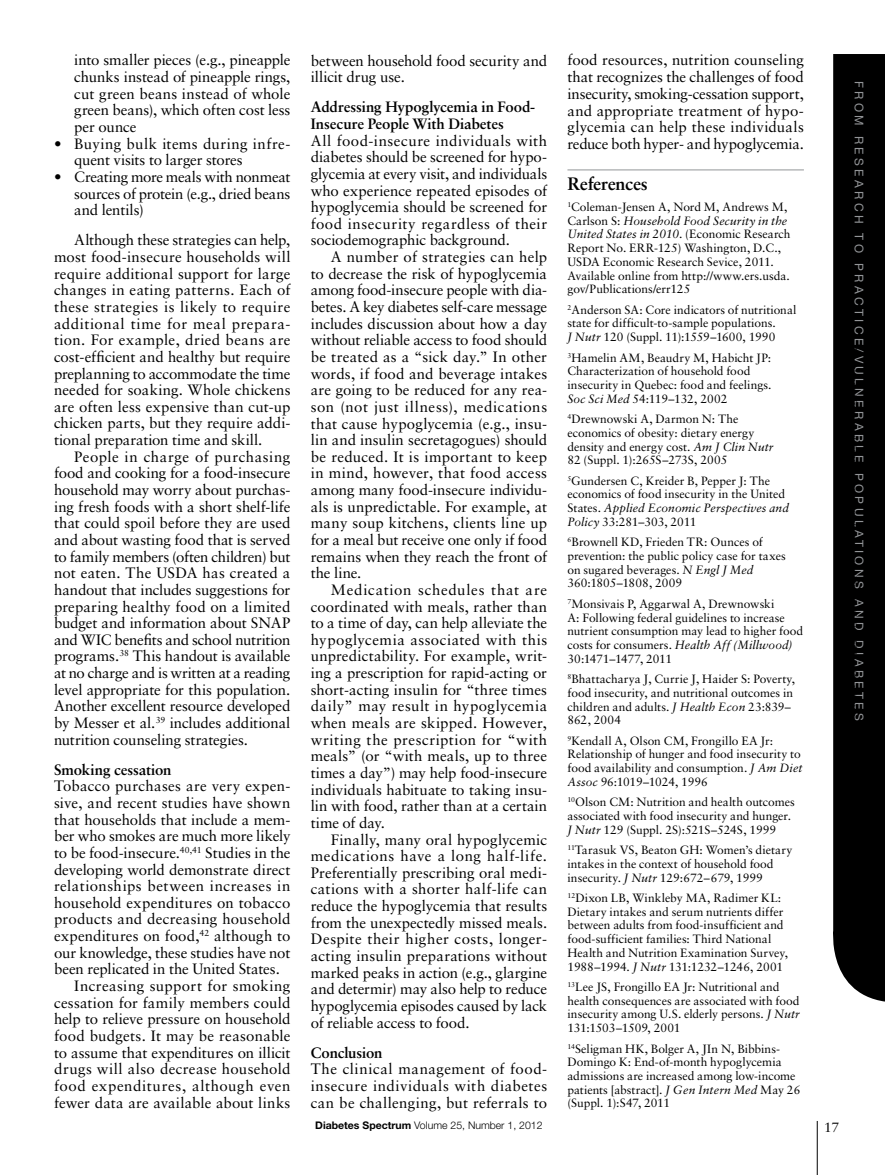
<style>
.page{position:relative;width:885px;height:1175px;background:#fff}
.page>*{position:absolute;margin:0;border:0;box-sizing:border-box;transform-origin:0 0}
.t1{font:700 18px "Sabon LT Std";letter-spacing:-.015em;color:#000}
.t2{font:15px/16.6px "Sabon LT Std";color:#000;text-align:justify}
.t3{font:700 15px/16.6px "Sabon LT Std";letter-spacing:-.005em;color:#000}
.t4{font:15px "Sabon LT Std";letter-spacing:.025em;color:#000}
.t5{font:15px "Sabon LT Std";letter-spacing:.035em;color:#000}
.t6{font:15px "Sabon LT Std";letter-spacing:.02em;color:#000}
.t7{font:15px "Sabon LT Std";letter-spacing:.04em;color:#000}
.t8{font:13.5px "Sabon LT Std";color:#000}
.t9{font:12px/13.6px "Sabon LT Std";color:#000}
.t10{font:12px "Helvetica Neue";letter-spacing:.28em;color:#939598}
.t11{font:300 10.5px "Helvetica Neue LT Std";color:#000}
.s1{font-style:italic}
.s2{font-weight:700}
</style>
<div class="page">
<hr style="left:816px;top:1120px;width:1px;height:54px;background:#000">
<svg style="left:833px;top:54px;width:51px;height:948px;background:#070707"></svg>
<hr style="left:567px;top:169px;width:236px;height:1px;background:#939598">
<p class="t2" style="left:74px;top:52px;width:217px">into smaller pieces (e.g., pineapple chunks instead of pineapple rings, cut green beans instead of whole green beans), which often cost less per ounce</p>
<p class="t2" style="left:74px;top:135px;width:217px;text-indent:-20px">• Buying bulk items during infre&shy;quent visits to larger stores</p>
<p class="t2" style="left:74px;top:168px;width:217px;text-indent:-20px">• Creating more meals with nonmeat sources of protein (e.g., dried beans and lentils)</p>
<p class="t2" style="left:54px;top:232px;width:238px;text-indent:20px">Although these strategies can help, most food-insecure households will require additional support for large changes in eating patterns. Each of these strategies is likely to require additional time for meal prepara&shy;tion. For example, dried beans are cost-efficient and healthy but require preplanning to accommodate the time needed for soaking. Whole chickens are often less expensive than cut-up chicken parts, but they require addi&shy;tional preparation time and skill.</p>
<p class="t2" style="left:54px;top:448px;width:238px;text-indent:20px">People in charge of purchasing food and cooking for a food-insecure household may worry about purchas&shy;ing fresh foods with a short shelf-life that could spoil before they are used and about wasting food that is served to family members (often children) but not eaten. The USDA has created a handout that includes suggestions for preparing healthy food on a limited budget and information about SNAP and WIC benefits and school nutrition programs.<sup>38</sup> This handout is available at no charge and is written at a reading level appropriate for this population.<br>Another excellent resource developed by Messer et al.<sup>39</sup> includes additional nutrition counseling strategies.</p>
<p class="t3" style="left:54px;top:760px;width:119px">Smoking cessation</p>
<p class="t6" style="left:54px;top:777px;width:238px">Tobacco purchases are very expen-</p>
<p class="t2" style="left:54px;top:794px;width:238px">sive, and recent studies have shown</p>
<p class="t2" style="left:54px;top:811px;width:238px">that households that include a mem-</p>
<p class="t2" style="left:54px;top:827px;width:238px">ber who smokes are much more likely</p>
<p class="t2" style="left:54px;top:844px;width:238px">to be food-insecure.<sup>40,41</sup> Studies in the</p>
<p class="t2" style="left:54px;top:860px;width:238px">developing world demonstrate direct</p>
<p class="t5" style="left:54px;top:877px;width:238px">relationships between increases in</p>
<p class="t2" style="left:54px;top:894px;width:238px">household expenditures on tobacco</p>
<p class="t2" style="left:54px;top:910px;width:238px">products and decreasing household</p>
<p class="t2" style="left:54px;top:927px;width:238px">expenditures on food,<sup>42</sup> although to</p>
<p class="t2" style="left:54px;top:944px;width:238px">our knowledge, these studies have not</p>
<p class="t2" style="left:54px;top:960px;width:227px">been replicated in the United States.</p>
<p class="t4" style="left:74px;top:976px;width:218px">Increasing support for smoking</p>
<p class="t2" style="left:54px;top:994px;width:238px">cessation for family members could</p>
<p class="t2" style="left:54px;top:1010px;width:238px">help to relieve pressure on household</p>
<p class="t2" style="left:54px;top:1027px;width:238px">food budgets. It may be reasonable</p>
<p class="t2" style="left:54px;top:1043px;width:238px">to assume that expenditures on illicit</p>
<p class="t4" style="left:54px;top:1060px;width:238px">drugs will also decrease household</p>
<p class="t7" style="left:54px;top:1076px;width:238px">food expenditures, although even</p>
<p class="t2" style="left:54px;top:1093px;width:238px">fewer data are available about links</p>
<p class="t2" style="left:310px;top:52px;width:238px">between household food security and illicit drug use.</p>
<p class="t3" style="left:310px;top:98px;width:226px">Addressing Hypoglycemia in Food-<br>Insecure People With Diabetes</p>
<p class="t2" style="left:310px;top:132px;width:238px">All food-insecure individuals with diabetes should be screened for hypo&shy;glycemia at every visit, and individuals who experience repeated episodes of hypoglycemia should be screened for food insecurity regardless of their sociodemographic background.</p>
<p class="t2" style="left:310px;top:248px;width:238px;text-indent:20px">A number of strategies can help to decrease the risk of hypoglycemia among food-insecure people with dia&shy;betes. A key diabetes self-care message includes discussion about how a day without reliable access to food should be treated as a “sick day.” In other words, if food and beverage intakes are going to be reduced for any rea&shy;son (not just illness), medications that cause hypoglycemia (e.g., insu&shy;lin and insulin secretagogues) should be reduced. It is important to keep in mind, however, that food access among many food-insecure individu&shy;als is unpredictable. For example, at many soup kitchens, clients line up for a meal but receive one only if food remains when they reach the front of the line.</p>
<p class="t2" style="left:310px;top:581px;width:238px;text-indent:20px">Medication schedules that are coordinated with meals, rather than to a time of day, can help alleviate the hypoglycemia associated with this unpredictability. For example, writ&shy;ing a prescription for rapid-acting or short-acting insulin for “three times daily” may result in hypoglycemia when meals are skipped. However, writing the prescription for “with meals” (or “with meals, up to three times a day”) may help food-insecure individuals habituate to taking insu&shy;lin with food, rather than at a certain time of day.</p>
<p class="t2" style="left:310px;top:831px;width:238px;text-indent:20px">Finally, many oral hypoglycemic medications have a long half-life.<br>Preferentially prescribing oral medi&shy;cations with a shorter half-life can reduce the hypoglycemia that results from the unexpectedly missed meals.<br>Despite their higher costs, longer&shy;acting insulin preparations without marked peaks in action (e.g., glargine and determir) may also help to reduce hypoglycemia episodes caused by lack of reliable access to food.</p>
<p class="t3" style="left:310px;top:1043px;width:73px">Conclusion</p>
<p class="t2" style="left:310px;top:1060px;width:238px">The clinical management of food&shy;insecure individuals with diabetes can be challenging, but referrals to</p>
<p class="t2" style="left:567px;top:52px;width:238px">food resources, nutrition counseling that recognizes the challenges of food insecurity, smoking-cessation support, and appropriate treatment of hypo&shy;glycemia can help these individuals reduce both hyper- and hypoglycemia.</p>
<p class="t1" style="left:567px;top:173px;width:82px">References</p>
<p class="t9" style="left:567px;top:200px;width:224px"><sup>1</sup>Coleman-Jensen A, Nord M, Andrews M, Carlson S: <span class="s1">Household Food Security in the United States in 2010</span>. (Economic Research Report No. ERR-125) Washington, D.C., USDA Economic Research Sevice, 2011.<br>Available online from http://www.ers.usda. gov/Publications/err125</p>
<p class="t9" style="left:567px;top:302px;width:230px"><sup>2</sup>Anderson SA: Core indicators of nutritional state for difficult-to-sample populations.<br><span class="s1">J Nutr</span> 120 (Suppl. 11):1559–1600, 1990</p>
<p class="t9" style="left:567px;top:350px;width:205px"><sup>3</sup>Hamelin AM, Beaudry M, Habicht JP:<br>Characterization of household food insecurity in Quebec: food and feelings.<br><span class="s1">Soc Sci Med</span> 54:119–132, 2002</p>
<p class="t9" style="left:567px;top:412px;width:207px"><sup>4</sup>Drewnowski A, Darmon N: The economics of obesity: dietary energy density and energy cost. <span class="s1">Am J Clin Nutr </span>82 (Suppl. 1):265S–273S, 2005</p>
<p class="t9" style="left:567px;top:473px;width:223px"><sup>5</sup>Gundersen C, Kreider B, Pepper J: The economics of food insecurity in the United States. <span class="s1">Applied Economic Perspectives and Policy</span> 33:281–303, 2011</p>
<p class="t9" style="left:567px;top:535px;width:220px"><sup>6</sup>Brownell KD, Frieden TR: Ounces of prevention: the public policy case for taxes on sugared beverages. <span class="s1">N Engl J Med </span>360:1805–1808, 2009</p>
<p class="t9" style="left:567px;top:596px;width:237px"><sup>7</sup>Monsivais P, Aggarwal A, Drewnowski<br>A: Following federal guidelines to increase nutrient consumption may lead to higher food costs for consumers. <span class="s1">Health Aff (Millwood)<br></span>30:1471–1477, 2011</p>
<p class="t9" style="left:567px;top:672px;width:229px"><sup>8</sup>Bhattacharya J, Currie J, Haider S: Poverty, food insecurity, and nutritional outcomes in children and adults. <span class="s1">J Health Econ</span> 23:839– 862, 2004</p>
<p class="t9" style="left:567px;top:733px;width:236px"><sup>9</sup>Kendall A, Olson CM, Frongillo EA Jr:<br>Relationship of hunger and food insecurity to food availability and consumption. <span class="s1">J Am Diet Assoc</span> 96:1019–1024, 1996</p>
<p class="t9" style="left:567px;top:795px;width:229px"><sup>10</sup>Olson CM: Nutrition and health outcomes associated with food insecurity and hunger.<br><span class="s1">J Nutr</span> 129 (Suppl. 2S):521S–524S, 1999</p>
<p class="t9" style="left:567px;top:843px;width:226px"><sup>11</sup>Tarasuk VS, Beaton GH: Women’s dietary intakes in the context of household food insecurity. <span class="s1">J Nutr</span> 129:672–679, 1999</p>
<p class="t9" style="left:567px;top:891px;width:222px"><sup>12</sup>Dixon LB, Winkleby MA, Radimer KL:<br>Dietary intakes and serum nutrients differ between adults from food-insufficient and food-sufficient families: Third National Health and Nutrition Examination Survey, 1988–1994. <span class="s1">J Nutr</span> 131:1232–1246, 2001</p>
<p class="t9" style="left:567px;top:980px;width:234px"><sup>13</sup>Lee JS, Frongillo EA Jr: Nutritional and health consequences are associated with food insecurity among U.S. elderly persons. <span class="s1">J Nutr </span>131:1503–1509, 2001</p>
<p class="t9" style="left:567px;top:1041px;width:234px"><sup>14</sup>Seligman HK, Bolger A, JIn N, Bibbins-Domingo K: End-of-month hypoglycemia admissions are increased among low-income patients [abstract]. <span class="s1">J Gen Intern Med</span> May 26 (Suppl. 1):S47, 2011</p>
<p class="t11" style="left:315px;top:1119px;width:229px"><span class="s2">Diabetes Spectrum</span> Volume 25, Number 1, 2012</p>
<p class="t8" style="left:823px;top:1119px;width:17px">17</p>
<p class="t10" style="left:866px;top:81px;width:641px;rotate:90deg">From Research to Practice/Vulnerable Pop ulations and D iabetes</p>
</div>
